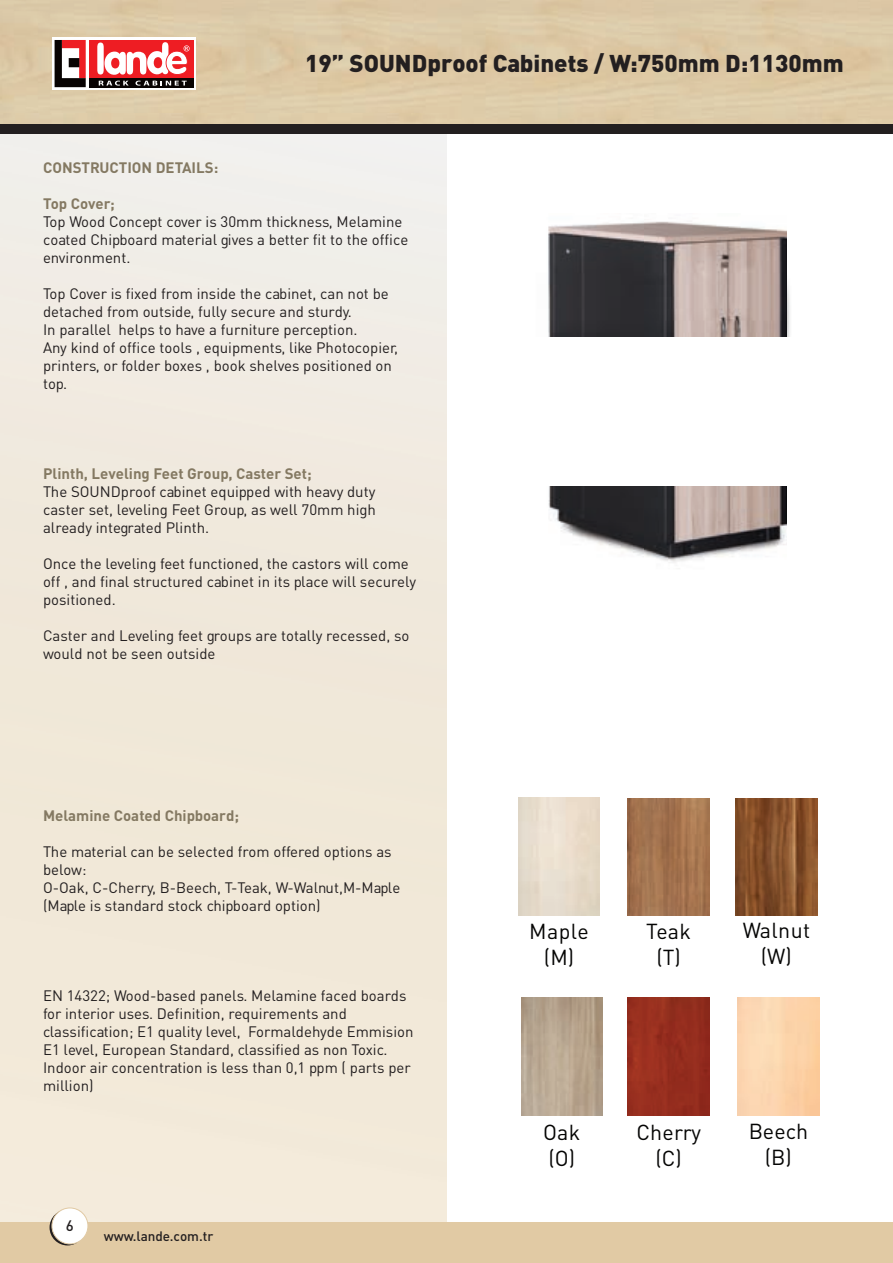
<style>
.page{position:relative;width:893px;height:1263px;background:#fff}
.page>*{position:absolute;margin:0;border:0;box-sizing:border-box;transform-origin:0 0}
.t1{font:24px "DIN Black Tr";color:#231f20}
.t2{font:21.45px/25.7px "DIN Tr";letter-spacing:.01em;color:#050504;text-align:center}
.t3{font:15px/18px "DIN Tr";color:#231f20}
.t4{font:15px "DINT Bold Tr";color:#847962}
.t5{font:15px "DIN Medium Tr";color:#231f20}
.t6{font:13.5px "DIN Medium Tr";color:#231f20}
</style>
<div class="page">
<img style="left:0;top:114px;width:446px;height:1108px">
<svg style="left:54px;top:39px;width:140px;height:49px"></svg>
<div style="left:89px;top:50px;width:104px;height:37px;background:#080302"></div>
<div style="left:89px;top:40px;width:104px;height:38px;background:#ee1d23"></div>
<svg style="left:99px;top:81px;width:30px;height:5px"></svg>
<svg style="left:136px;top:81px;width:51px;height:5px"></svg>
<svg style="left:55px;top:40px;width:31px;height:47px"></svg>
<div style="left:69px;top:58px;width:10px;height:9px;background:#080302"></div>
<svg style="left:97px;top:42px;width:93px;height:33px"></svg>
<div style="left:0;top:1222px;width:893px;height:41px;background:#e1caa4"></div>
<svg style="left:50px;top:1209px;width:36px;height:36px"></svg>
<div style="left:52px;top:1208px;width:36px;height:36px;background:#fff;border-radius:50%"></div>
<div style="left:52px;top:1207px;width:36px;height:37px;border:1px solid #e1caa4;border-radius:50%"></div>
<img style="left:548px;top:486px;width:239px;height:77px">
<img style="left:548px;top:221px;width:242px;height:115px">
<img style="left:628px;top:798px;width:82px;height:117px">
<img style="left:521px;top:997px;width:81px;height:118px">
<img style="left:628px;top:997px;width:82px;height:118px">
<img style="left:735px;top:798px;width:82px;height:117px">
<div style="left:0;top:124px;width:893px;height:9px;background:#231f20"></div>
<h1 class="t1" style="left:305px;top:47px;width:540px">19” SOUNDproof Cabinets / W:750mm D:1130mm</h1>
<p class="t4" style="left:43px;top:158px;width:177px">CONSTRUCTION DETAILS:</p>
<p class="t4" style="left:43px;top:194px;width:73px">Top Cover;</p>
<p class="t3" style="left:43px;top:212px;width:367px">Top Wood Concept cover is 30mm thickness, Melamine coated Chipboard material gives a better fit to the office environment.</p>
<p class="t3" style="left:43px;top:284px;width:356px">Top Cover is fixed from inside the cabinet, can not be detached from outside, fully secure and sturdy.<br>In parallel helps to have a furniture perception.<br>Any kind of office tools , equipments, like Photocopier, printers, or folder boxes , book shelves positioned on top.</p>
<p class="t4" style="left:43px;top:464px;width:270px">Plinth, Leveling Feet Group, Caster Set;</p>
<p class="t3" style="left:43px;top:482px;width:334px;text-align:justify">The SOUNDproof cabinet equipped with heavy duty caster set, leveling Feet Group, as well 70mm high already integrated Plinth.</p>
<p class="t3" style="left:43px;top:554px;width:375px">Once the leveling feet functioned, the castors will come off , and final structured cabinet in its place will securely positioned.</p>
<p class="t3" style="left:43px;top:626px;width:368px">Caster and Leveling feet groups are totally recessed, so would not be seen outside</p>
<p class="t4" style="left:43px;top:806px;width:198px">Melamine Coated Chipboard;</p>
<p class="t3" style="left:43px;top:842px;width:359px">The material can be selected from offered options as below:<br>O-Oak, C-Cherry, B-Beech, T-Teak, W-Walnut,M-Maple (Maple is standard stock chipboard option)</p>
<p class="t3" style="left:43px;top:986px;width:372px">EN 14322; Wood-based panels. Melamine faced boards for interior uses. Definition, requirements and classification; E1 quality level, Formaldehyde Emmision E1 level, European Standard, classified as non Toxic.<br>Indoor air concentration is less than 0,1 ppm ( parts per million)</p>
<p class="t5" style="left:66px;top:1216px;width:9px">6</p>
<p class="t6" style="left:104px;top:1227px;width:111px">www.lande.com.tr</p>
<h2 class="t2" style="left:529px;top:918px;width:61px">Maple (M)</h2>
<h2 class="t2" style="left:646px;top:918px;width:46px">Teak (T)</h2>
<h2 class="t2" style="left:743px;top:917px;width:69px">Walnut (W)</h2>
<h2 class="t2" style="left:543px;top:1119px;width:39px;text-align:left">Oak (O)</h2>
<h2 class="t2" style="left:636px;top:1119px;width:66px">Cherry (C)</h2>
<h2 class="t2" style="left:749px;top:1118px;width:61px">Beech (B)</h2>
</div>
